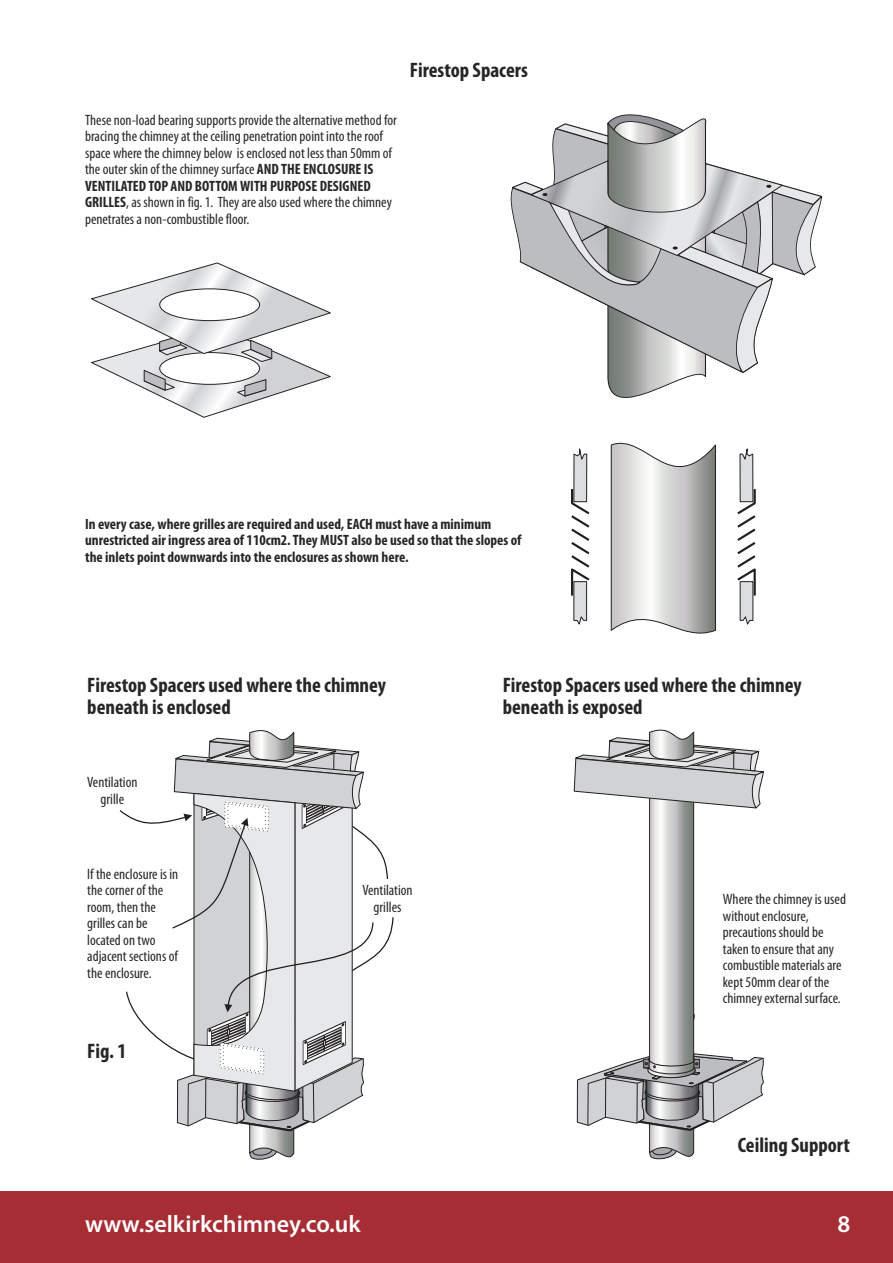
<style>
.page{position:relative;width:893px;height:1263px;background:#fff}
.page>*{position:absolute;margin:0;border:0;box-sizing:border-box;transform-origin:0 0}
.t1{font:600 24px "Myriad Pro";color:#fff}
.t2{font:700 condensed 21px/22.5px "Myriad Pro";color:#272627}
.t3{font:condensed 15px/16.5px "Myriad Pro";color:#272627}
.t4{font:700 condensed 15px/16.5px "Myriad Pro";color:#272627}
.s1{font-weight:700}
</style>
<div class="page">
<div style="left:0;top:1191px;width:893px;height:72px;background:#a62d34"></div>
<svg style="left:737px;top:448px;width:19px;height:177px"></svg>
<svg style="left:571px;top:448px;width:19px;height:177px"></svg>
<svg style="left:611px;top:442px;width:105px;height:192px"></svg>
<svg style="left:512px;top:114px;width:310px;height:284px"></svg>
<svg style="left:91px;top:263px;width:240px;height:155px"></svg>
<svg style="left:119px;top:730px;width:275px;height:430px"></svg>
<svg style="left:574px;top:729px;width:190px;height:431px"></svg>
<p class="t3" style="left:85px;top:113px;width:313px">These non-load bearing supports provide the alternative method for bracing the chimney at the ceiling penetration point into the roof space where the chimney below is enclosed not less than 50mm of the outer skin of the chimney surface <span class="s1">AND THE ENCLOSURE IS VENTILATED TOP AND BOTTOMWITH PURPOSE DESIGNED GRILLES</span>, as shown in fig. 1. They are also used where the chimney penetrates a non-combustible floor.</p>
<h2 class="t2" style="left:410px;top:61px;width:119px">Firestop Spacers</h2>
<p class="t4" style="left:85px;top:517px;width:438px">In every case, where grilles are required and used, EACH must have a minimum unrestricted air ingress area of 110cm2.They MUST also be used so that the slopes of the inlets point downwards into the enclosures as shown here.</p>
<h2 class="t2" style="left:87px;top:675px;width:300px">Firestop Spacers used where the chimney beneath is enclosed</h2>
<p class="t3" style="left:87px;top:775px;width:52px;text-align:center">Ventilation grille</p>
<h2 class="t2" style="left:503px;top:675px;width:300px">Firestop Spacers used where the chimney beneath is exposed</h2>
<p class="t3" style="left:87px;top:867px;width:93px">If the enclosure is in the corner of the room, then the grilles can be located on two adjacent sections of the enclosure.</p>
<h2 class="t2" style="left:87px;top:1041px;width:41px">Fig. 1</h2>
<p class="t3" style="left:362px;top:883px;width:52px;text-align:center">Ventilation grilles</p>
<p class="t3" style="left:723px;top:892px;width:125px">Where the chimney is used without enclosure, precautions should be taken to ensure that any combustible materials are kept 50mm clear of the chimney external surface.</p>
<h2 class="t2" style="left:738px;top:1135px;width:114px">Ceiling Support</h2>
<h1 class="t1" style="left:85px;top:1215px;width:277px">www.selkirkchimney.co.uk</h1>
<h1 class="t1" style="left:838px;top:1215px;width:14px">8</h1>
</div>
